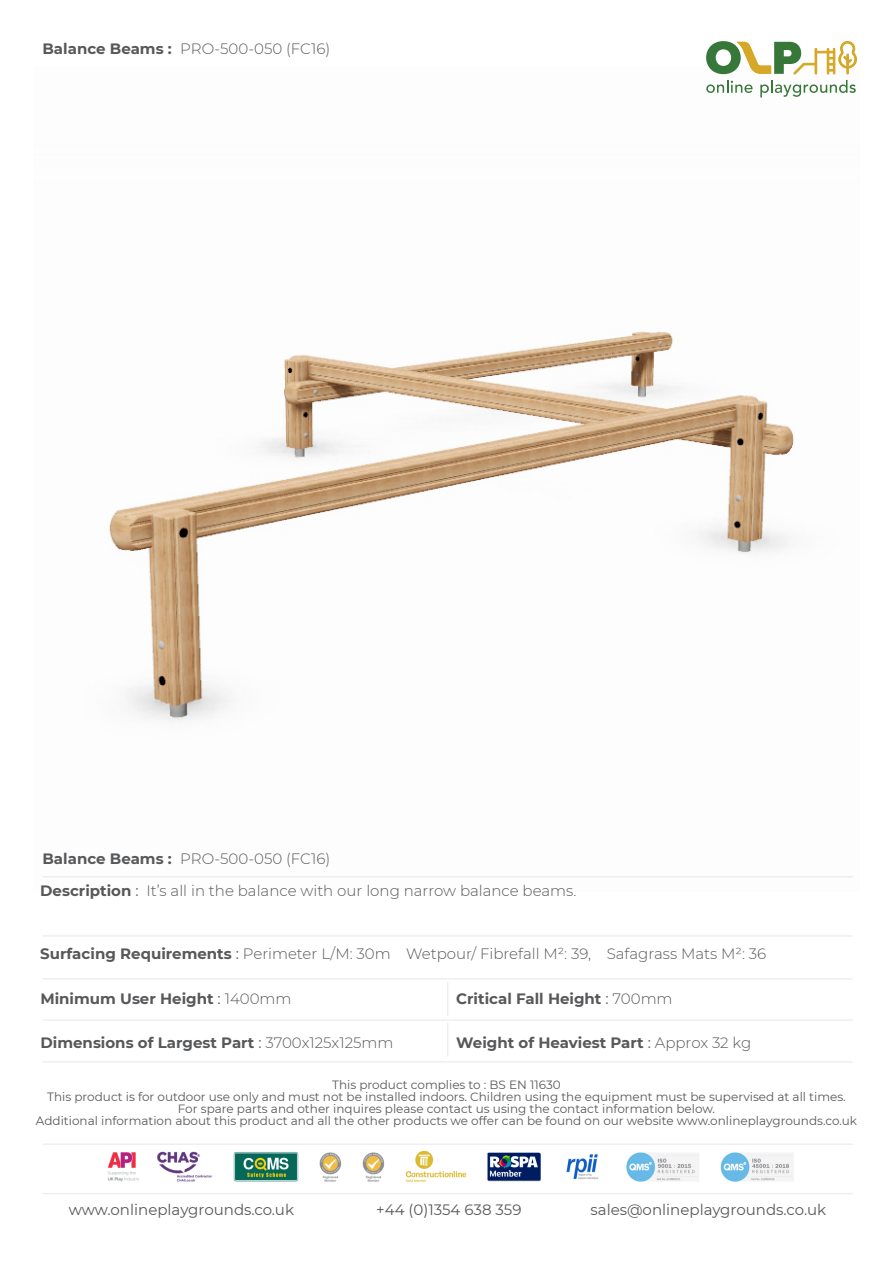
<style>
.page{position:relative;width:893px;height:1263px;background:#fff}
.page>*{position:absolute;margin:0;border:0;box-sizing:border-box;transform-origin:0 0}
.t1{font:300 15px "Montserrat";color:#57585a}
.t2{font:700 15px "Montserrat";color:#57585a}
.t3{font:15px "Montserrat";color:#57585a}
.t4{font:12px/12px "Montserrat";color:#59595a;text-align:center}
.s1{font-weight:700}
.s2{font-weight:400}
.s3{font-weight:300}
</style>
<div class="page">
<img style="left:43px;top:97px;width:809px;height:781px">
<hr style="left:43px;top:1193px;width:810px;height:1px;background:#57585a">
<hr style="left:43px;top:1143px;width:810px;height:2px;background:#57585a">
<hr style="left:43px;top:1061px;width:810px;height:1px;background:#57585a">
<hr style="left:43px;top:1019px;width:810px;height:2px;background:#57585a">
<hr style="left:43px;top:978px;width:810px;height:1px;background:#57585a">
<hr style="left:447px;top:982px;width:1px;height:34px;background:#57585a">
<hr style="left:447px;top:1023px;width:1px;height:33px;background:#57585a">
<hr style="left:43px;top:876px;width:810px;height:1px;background:#57585a">
<hr style="left:43px;top:935px;width:810px;height:2px;background:#57585a">
<img style="left:107px;top:1150px;width:686px;height:32px">
<svg style="left:706px;top:41px;width:151px;height:56px"></svg>
<p class="t1" style="left:43px;top:40px;width:289px"><span class="s1">Balance Beams :</span> PRO-500-050 (FC16)</p>
<p class="t1" style="left:43px;top:849px;width:289px"><span class="s1">Balance Beams :</span> PRO-500-050 (FC16)</p>
<p class="t1" style="left:40px;top:881px;width:538px"><span class="s1">Description</span> <span class="s2">:</span> It’s all in the balance with our long narrow balance beams.</p>
<p class="t1" style="left:40px;top:944px;width:727px"><span class="s1">Surfacing Requirements</span> <span class="s2">:</span> Perimeter L/M: 30m Wetpour/ Fibrefall M²: 39, Safagrass Mats M²: 36</p>
<p class="t2" style="left:40px;top:990px;width:253px">Minimum User Height <span class="s2">:</span> <span class="s3">1400mm</span></p>
<p class="t2" style="left:40px;top:1033px;width:354px">Dimensions of Largest Part <span class="s2">:</span> <span class="s3">3700x125x125mm</span></p>
<p class="t4" style="left:36px;top:1078px;width:823px">This product complies to : BS EN 11630<br>This product is for outdoor use only and must not be installed indoors. Children using the equipment must be supervised at all times.<br>For spare parts and other inquires please contact us using the contact information below.<br>Additional information about this product and all the other products we offer can be found on our website www.onlineplaygrounds.co.uk</p>
<p class="t2" style="left:456px;top:990px;width:218px">Critical Fall Height <span class="s2">:</span> <span class="s3">700mm</span></p>
<p class="t2" style="left:456px;top:1033px;width:297px">Weight of Heaviest Part <span class="s2">:</span> <span class="s3">Approx 32 kg</span></p>
<p class="t3" style="left:69px;top:1200px;width:227px">www.onlineplaygrounds.co.uk</p>
<p class="t3" style="left:376px;top:1200px;width:147px">+44 (0)1354 638 359</p>
<p class="t3" style="left:591px;top:1200px;width:237px">sales@onlineplaygrounds.co.uk</p>
</div>
